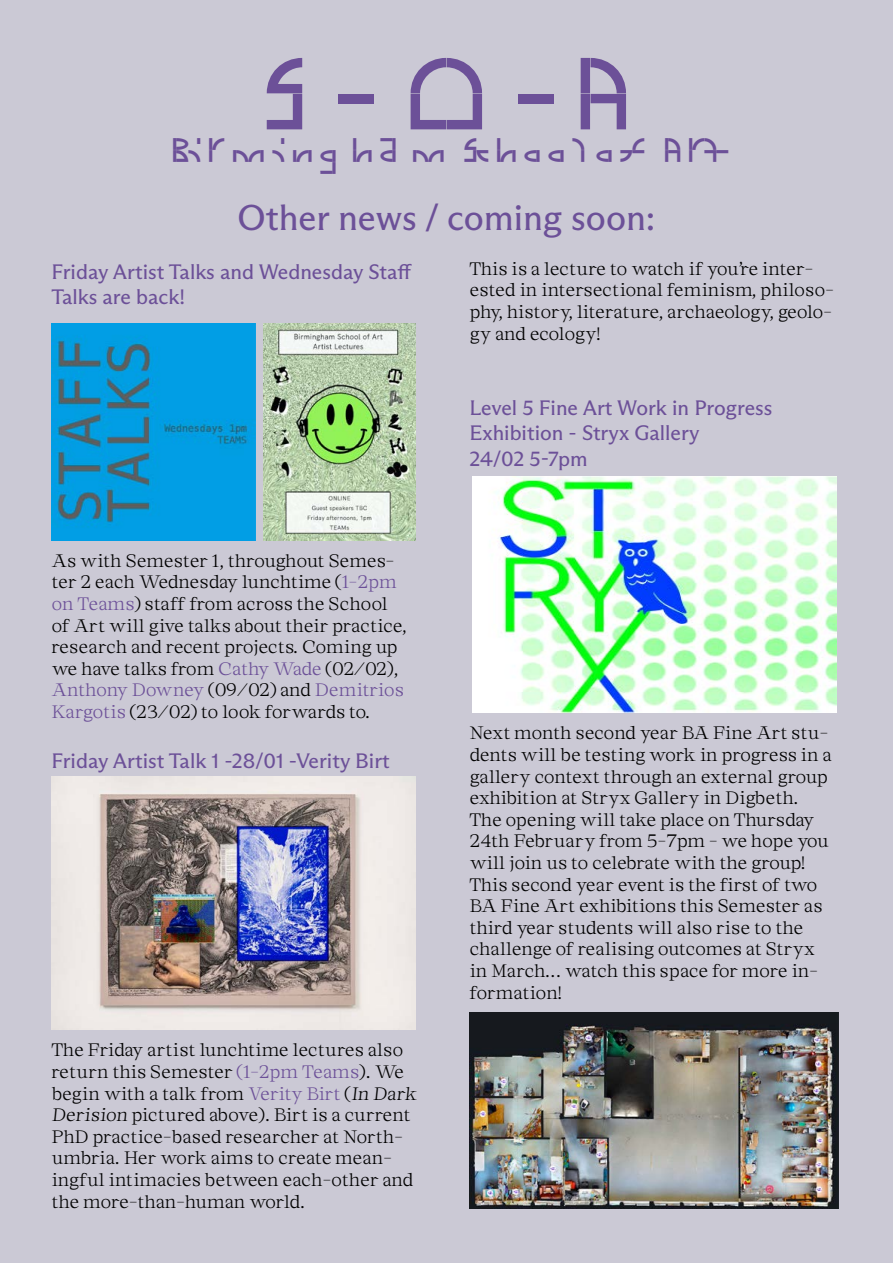
<style>
.page{position:relative;width:893px;height:1263px;background:#cbc9d5}
.page>*{position:absolute;margin:0;border:0;box-sizing:border-box;transform-origin:0 0}
.t1{font:600 108px "ABC Galapagos AB";color:#6c5098}
.t2{font:600 36px "ABC Galapagos AB";color:#6c5098}
.t3{font:36px "ABC Arizona Flare";color:#6c5098}
.t4{font:21px/25.2px "ABC Arizona Flare";color:#6c5098}
.t5{font:300 18px/21.6px "Chapter";letter-spacing:-.03em;color:#000}
.s1{color:#6c5098}
</style>
<div class="page">
<img style="left:472px;top:476px;width:364px;height:236px">
<img style="left:51px;top:777px;width:364px;height:253px">
<img style="left:264px;top:323px;width:152px;height:217px">
<img style="left:51px;top:323px;width:204px;height:217px">
<img style="left:469px;top:1012px;width:370px;height:197px">
<h1 class="t1" style="left:266px;top:22px;width:361px">S - O -A</h1>
<h2 class="t2" style="left:164px;top:126px;width:566px">Birmingham School of Art</h2>
<h2 class="t3" style="left:238px;top:197px;width:419px">Other news / coming soon:</h2>
<p class="t4" style="left:51px;top:259px;width:362px">Friday Artist Talks and Wednesday Staff<br>Talks are back!</p>
<p class="t5" style="left:469px;top:259px;width:366px">This is a lecture to watch if you’re inter&shy;ested in intersectional feminism, philoso&shy;phy, history, literature, archaeology, geolo&shy;gy and ecology!</p>
<p class="t5" style="left:51px;top:551px;width:357px">As with Semester 1, throughout Semes&shy;ter 2 each Wednesday lunchtime (<span class="s1">1-2pm on Teams</span>) staff from across the School of Art will give talks about their practice, research and recent projects. Coming up we have talks from <span class="s1">Cathy Wade</span> (02/02), <span class="s1">Anthony Downey</span> (09/02) and <span class="s1">Demitrios Kargotis</span> (23/02) to look forwards to.</p>
<p class="t4" style="left:51px;top:749px;width:340px">Friday Artist Talk 1 -28/01 -Verity Birt</p>
<p class="t5" style="left:51px;top:1040px;width:369px">The Friday artist lunchtime lectures also return this Semester <span class="s1">(1-2pm Teams</span>). We begin with a talk from <span class="s1">Verity Birt</span> (In Dark Derision pictured above). Birt is a current PhD practice-based researcher at North&shy;umbria. Her work aims to create mean&shy;ingful intimacies between each-other and the more-than-human world.</p>
<p class="t4" style="left:469px;top:395px;width:304px">Level 5 Fine Art Work in Progress<br>Exhibition - Stryx Gallery<br>24/02 5-7pm</p>
<p class="t5" style="left:469px;top:723px;width:364px">Next month second year BA Fine Art stu&shy;dents will be testing work in progress in a gallery context through an external group exhibition at Stryx Gallery in Digbeth.<br>The opening will take place on Thursday 24th February from 5-7pm - we hope you will join us to celebrate with the group!<br>This second year event is the first of two BA Fine Art exhibitions this Semester as third year students will also rise to the challenge of realising outcomes at Stryx in March... watch this space for more in&shy;formation!</p>
</div>
